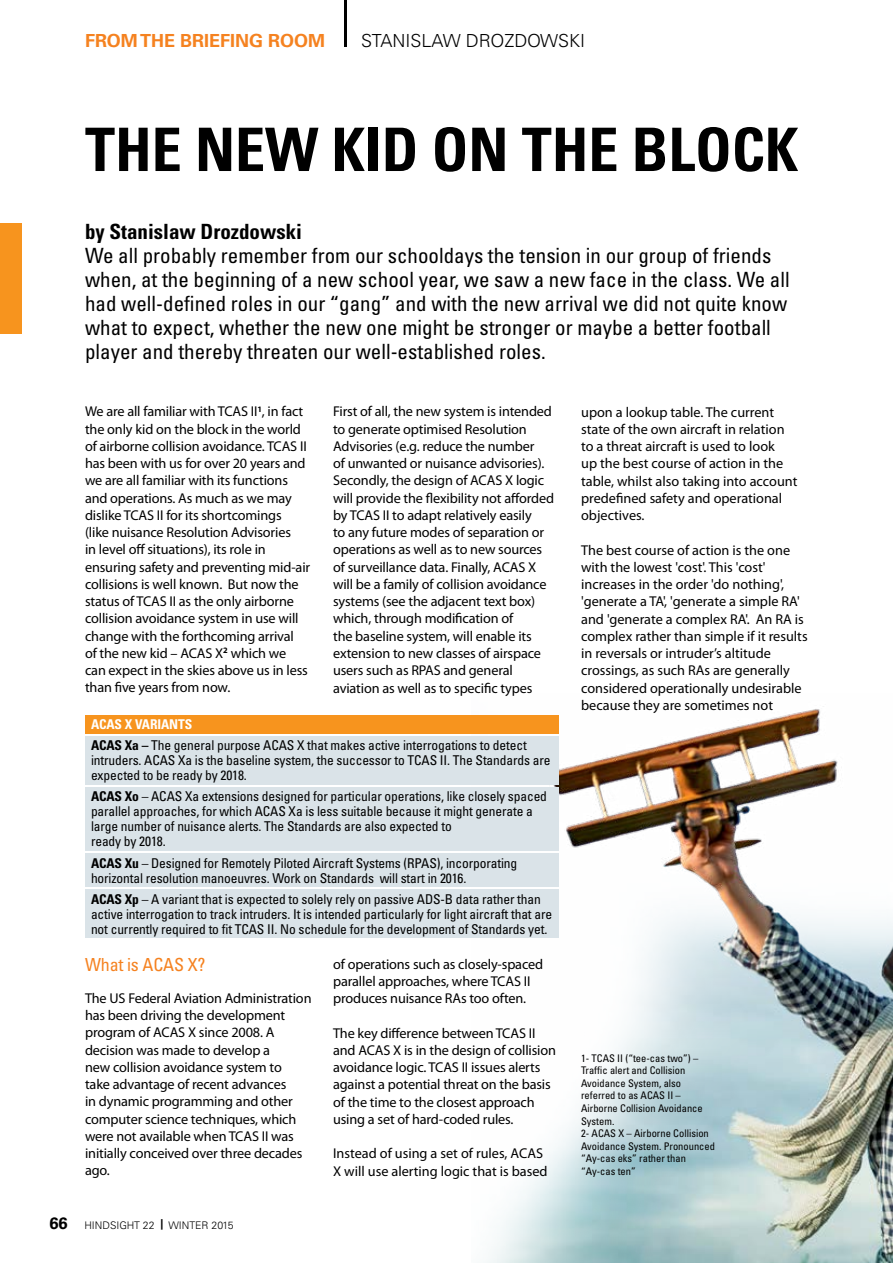
<style>
.page{position:relative;width:893px;height:1263px;background:#fff}
.page>*{position:absolute;margin:0;border:0;box-sizing:border-box;transform-origin:0 0}
.t1{font:100 ultra-condensed 69px "Univers LT Std";color:#000}
.t2{font:700 condensed 60px "Univers LT Std";color:#000}
.t3{font:condensed 21px/24px "Univers LT Std";color:#000}
.t4{font:700 condensed 21px "Univers LT Std";color:#000}
.t5{font:700 18px "Univers LT Std";color:#f58220}
.t6{font:300 18px "Univers LT Std";color:#000}
.t7{font:condensed 18px "Univers LT Std";letter-spacing:-.01em;color:#f58220}
.t8{font:14.25px/17.2px "Myriad Pro";letter-spacing:-.01em;color:#000}
.t9{font:condensed 13.5px/15px "Univers LT Std";letter-spacing:-.01em;color:#000}
.t10{font:condensed 10.5px/12.6px "Univers LT Std";color:#000}
.t11{font:300 10.5px "Univers LT Std";color:#000}
.s1{font-weight:700;color:#fff}
.s2{font-weight:700}
.s3{font-weight:700;font-size:16.5px}
</style>
<div class="page">
<img style="left:471px;top:709px;width:422px;height:554px">
<div style="left:0;top:224px;width:21px;height:110px;background:#f7941e"></div>
<div style="left:86px;top:715px;width:473px;height:18px;background:#f7941e"></div>
<div style="left:86px;top:736px;width:473px;height:48px;background:#dae3e8"></div>
<div style="left:86px;top:853px;width:473px;height:34px;background:#dae3e8"></div>
<div style="left:86px;top:889px;width:473px;height:49px;background:#dae3e8"></div>
<div style="left:86px;top:787px;width:473px;height:64px;background:#dae3e8"></div>
<p class="t5" style="left:85px;top:30px;width:241px">FROM THE BRIEFING ROOM</p>
<h1 class="t1" style="left:338px;top:-13px;width:17px">|</h1>
<p class="t6" style="left:361px;top:30px;width:225px">STANISLAW DROZDOWSKI</p>
<h2 class="t2" style="left:85px;top:113px;width:715px">THE NEW KID ON THE BLOCK</h2>
<h3 class="t4" style="left:85px;top:218px;width:218px">by Stanislaw Drozdowski</h3>
<p class="t3" style="left:85px;top:243px;width:706px">We all probably remember from our schooldays the tension in our group of friends when, at the beginning of a new school year, we saw a new face in the class. We all had well-defined roles in our “gang” and with the new arrival we did not quite know what to expect, whether the new one might be stronger or maybe a better football player and thereby threaten our well-established roles.</p>
<p class="t8" style="left:85px;top:403px;width:227px">We are all familiar with TCAS II<sup>1</sup>, in fact the only kid on the block in the world of airborne collision avoidance. TCAS II has been with us for over 20 years and we are all familiar with its functions and operations. As much as we may dislike TCAS II for its shortcomings<br>(like nuisance Resolution Advisories<br>in level off situations), its role in ensuring safety and preventing mid-air collisions is well known. But now the status of TCAS II as the only airborne collision avoidance system in use will change with the forthcoming arrival<br>of the new kid – ACAS X<sup>2</sup> which we can expect in the skies above us in less than five years from now.</p>
<p class="t8" style="left:333px;top:403px;width:222px">First of all, the new system is intended to generate optimised Resolution Advisories (e.g. reduce the number<br>of unwanted or nuisance advisories).<br>Secondly, the design of ACAS X logic will provide the flexibility not afforded by TCAS II to adapt relatively easily<br>to any future modes of separation or operations as well as to new sources of surveillance data. Finally, ACAS X will be a family of collision avoidance systems (see the adjacent text box) which, through modification of<br>the baseline system, will enable its extension to new classes of airspace users such as RPAS and general aviation as well as to specific types</p>
<p class="t9" style="left:91px;top:713px;width:437px;line-height:21.5px"><span class="s1">ACAS X VARIANTS<br></span><span class="s2">ACAS Xa –</span> The general purpose ACAS X that makes active interrogations to detect</p>
<p class="t9" style="left:91px;top:752px;width:461px">intruders. ACAS Xa is the baseline system, the successor to TCAS II. The Standards are expected to be ready by 2018.</p>
<p class="t9" style="left:91px;top:789px;width:457px"><span class="s2">ACAS Xo</span> – ACAS Xa extensions designed for particular operations, like closely spaced parallel approaches, for which ACAS Xa is less suitable because it might generate a large number of nuisance alerts. The Standards are also expected to<br>ready by 2018.</p>
<p class="t9" style="left:91px;top:855px;width:428px"><span class="s2">ACAS Xu</span> – Designed for Remotely Piloted Aircraft Systems (RPAS), incorporating horizontal resolution manoeuvres. Work on Standards will start in 2016.</p>
<p class="t9" style="left:91px;top:892px;width:463px"><span class="s2">ACAS Xp</span> – A variant that is expected to solely rely on passive ADS-B data rather than active interrogation to track intruders. It is intended particularly for light aircraft that are not currently required to fit TCAS II. No schedule for the development of Standards yet.</p>
<p class="t7" style="left:85px;top:953px;width:122px">What is ACAS X?</p>
<p class="t8" style="left:85px;top:990px;width:228px">The US Federal Aviation Administration has been driving the development program of ACAS X since 2008. A decision was made to develop a<br>new collision avoidance system to<br>take advantage of recent advances<br>in dynamic programming and other computer science techniques, which were not available when TCAS II was initially conceived over three decades ago.</p>
<p class="t11" style="left:49px;top:1219px;width:186px"><span class="s3">66</span> HINDSIGHT 22 <span class="s2">|</span> WINTER 2015</p>
<p class="t8" style="left:333px;top:955px;width:212px">of operations such as closely-spaced parallel approaches, where TCAS II produces nuisance RAs too often.</p>
<p class="t8" style="left:333px;top:1024px;width:224px">The key difference between TCAS II and ACAS X is in the design of collision avoidance logic. TCAS II issues alerts against a potential threat on the basis of the time to the closest approach using a set of hard-coded rules.</p>
<p class="t8" style="left:333px;top:1145px;width:216px">Instead of using a set of rules, ACAS<br>X will use alerting logic that is based</p>
<p class="t8" style="left:581px;top:403px;width:218px">upon a lookup table. The current state of the own aircraft in relation to a threat aircraft is used to look<br>up the best course of action in the table, whilst also taking into account predefined safety and operational objectives.</p>
<p class="t8" style="left:581px;top:541px;width:228px">The best course of action is the one with the lowest 'cost'. This 'cost' increases in the order 'do nothing', 'generate a TA', 'generate a simple RA' and 'generate a complex RA'. An RA is complex rather than simple if it results in reversals or intruder’s altitude crossings, as such RAs are generally considered operationally undesirable because they are sometimes not</p>
<p class="t10" style="left:581px;top:1051px;width:135px">1- TCAS II (“tee-cas two”) –<br>Traffic alert and Collision<br>Avoidance System, also referred to as ACAS II –<br>Airborne Collision Avoidance<br>System.<br>2- ACAS X – Airborne Collision<br>Avoidance System. Pronounced “Ay-cas eks” rather than “Ay-cas ten”</p>
</div>
